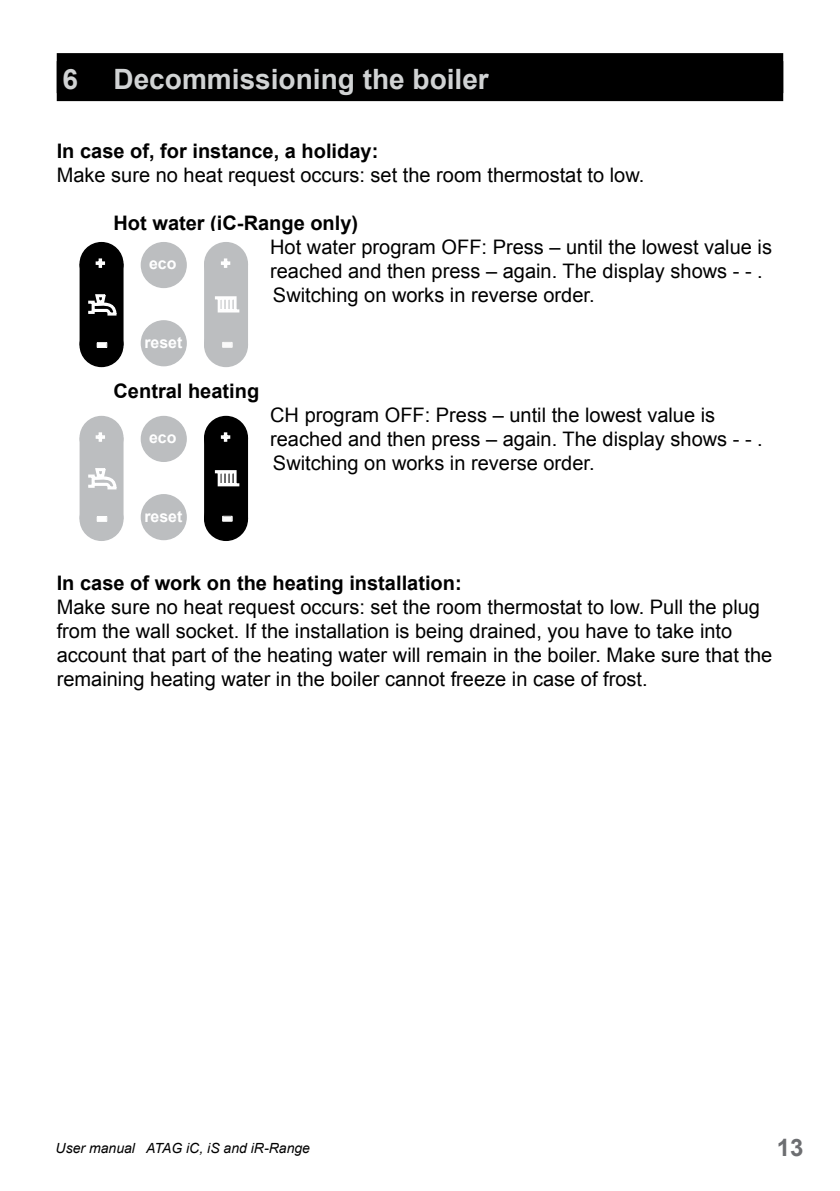
<style>
.page{position:relative;width:840px;height:1191px;background:#fff}
.page>*{position:absolute;margin:0;border:0;box-sizing:border-box;transform-origin:0 0}
.t1{font:700 35.2px "Arial";color:#fff}
.t2{font:700 35.2px "Arial";color:#fafafa}
.t3{font:700 28px "Arial";color:#d1d3d4}
.t4{font:700 24px "Arial";color:#6d6e71}
.t5{font:20px/24px "Arial";color:#000}
.t6{font:700 20px "Arial";color:#000}
.t7{font:700 16px "Arial";color:#fff}
.t8{font:700 15.8px "Arial";color:#fff}
.t9{font:italic 14px "Arial";color:#000}
</style>
<div class="page">
<div style="left:57px;top:61px;width:725px;height:40px;background:#000"></div>
<div style="left:57px;top:53px;width:725px;height:40px;background:#000"></div>
<div style="left:141px;top:243px;width:45px;height:44px;background:#bcbec0;border-radius:50%"></div>
<div style="left:141px;top:242px;width:46px;height:46px;border:1px solid #bcbec0;border-radius:50%"></div>
<div style="left:80px;top:243px;width:43px;height:42px;background:#000;border-radius:50%"></div>
<div style="left:79px;top:242px;width:44px;height:44px;border:1px solid #000;border-radius:50%"></div>
<div style="left:80px;top:324px;width:43px;height:42px;background:#000;border-radius:50%"></div>
<div style="left:79px;top:323px;width:44px;height:44px;border:1px solid #000;border-radius:50%"></div>
<div style="left:141px;top:321px;width:45px;height:44px;background:#bcbec0;border-radius:50%"></div>
<div style="left:141px;top:320px;width:46px;height:46px;border:1px solid #bcbec0;border-radius:50%"></div>
<div style="left:80px;top:264px;width:43px;height:81px;background:#000"></div>
<div style="left:79px;top:263px;width:44px;height:83px;border:1px solid #000"></div>
<div style="left:204px;top:243px;width:43px;height:42px;background:#bcbec0;border-radius:50%"></div>
<div style="left:204px;top:242px;width:44px;height:44px;border:1px solid #bcbec0;border-radius:50%"></div>
<div style="left:204px;top:324px;width:43px;height:42px;background:#bcbec0;border-radius:50%"></div>
<div style="left:204px;top:323px;width:44px;height:44px;border:1px solid #bcbec0;border-radius:50%"></div>
<div style="left:205px;top:264px;width:42px;height:81px;background:#bcbec0"></div>
<div style="left:204px;top:263px;width:44px;height:83px;border:1px solid #bcbec0"></div>
<svg style="left:88px;top:294px;width:29px;height:22px"></svg>
<svg style="left:95px;top:258px;width:11px;height:10px"></svg>
<div style="left:97px;top:342px;width:10px;height:5px;border:1px solid #fff"></div>
<div style="left:222px;top:342px;width:10px;height:5px;border:1px solid #f9f9f9"></div>
<svg style="left:220px;top:258px;width:11px;height:10px"></svg>
<svg style="left:215px;top:296px;width:25px;height:17px"></svg>
<div style="left:141px;top:416px;width:45px;height:45px;background:#bcbec0;border-radius:50%"></div>
<div style="left:141px;top:416px;width:46px;height:46px;border:1px solid #bcbec0;border-radius:50%"></div>
<div style="left:80px;top:416px;width:43px;height:43px;background:#bcbec0;border-radius:50%"></div>
<div style="left:79px;top:416px;width:44px;height:44px;border:1px solid #bcbec0;border-radius:50%"></div>
<div style="left:80px;top:497px;width:43px;height:43px;background:#bcbec0;border-radius:50%"></div>
<div style="left:79px;top:497px;width:44px;height:44px;border:1px solid #bcbec0;border-radius:50%"></div>
<div style="left:141px;top:495px;width:45px;height:44px;background:#bcbec0;border-radius:50%"></div>
<div style="left:141px;top:494px;width:46px;height:46px;border:1px solid #bcbec0;border-radius:50%"></div>
<div style="left:80px;top:438px;width:43px;height:81px;background:#bcbec0"></div>
<div style="left:79px;top:437px;width:44px;height:83px;border:1px solid #bcbec0"></div>
<div style="left:204px;top:416px;width:43px;height:43px;background:#000;border-radius:50%"></div>
<div style="left:204px;top:416px;width:44px;height:44px;border:1px solid #000;border-radius:50%"></div>
<div style="left:204px;top:497px;width:43px;height:43px;background:#000;border-radius:50%"></div>
<div style="left:204px;top:497px;width:44px;height:44px;border:1px solid #000;border-radius:50%"></div>
<div style="left:205px;top:438px;width:42px;height:81px;background:#000"></div>
<div style="left:204px;top:437px;width:44px;height:83px;border:1px solid #000"></div>
<svg style="left:88px;top:468px;width:29px;height:22px"></svg>
<svg style="left:95px;top:432px;width:11px;height:10px"></svg>
<div style="left:97px;top:516px;width:10px;height:5px;border:1px solid #fff"></div>
<div style="left:222px;top:516px;width:10px;height:5px;border:1px solid #f9f9f9"></div>
<svg style="left:220px;top:432px;width:11px;height:10px"></svg>
<svg style="left:214px;top:470px;width:26px;height:17px"></svg>
<h2 class="t3" style="left:62px;top:64px;width:17px">6</h2>
<h2 class="t3" style="left:113px;top:64px;width:376px">Decommissioning the boiler</h2>
<p class="t6" style="left:57px;top:140px;width:323px">In case of, for instance, a holiday:</p>
<p class="t5" style="left:57px;top:163px;width:588px">Make sure no heat request occurs: set the room thermostat to low.</p>
<p class="t6" style="left:113px;top:212px;width:246px">Hot water (iC-Range only)</p>
<p class="t5" style="left:270px;top:235px;width:503px">Hot water program OFF: Press – until the lowest value is reached and then press – again. The display shows - - .<br>Switching on works in reverse order.</p>
<p class="t8" style="left:96px;top:254px;width:11px">+</p>
<p class="t8" style="left:221px;top:254px;width:11px">+</p>
<p class="t7" style="left:149px;top:255px;width:29px">eco</p>
<p class="t7" style="left:144px;top:333px;width:40px">reset</p>
<h1 class="t1" style="left:95px;top:322px;width:13px">-</h1>
<h1 class="t2" style="left:220px;top:322px;width:13px">-</h1>
<p class="t6" style="left:113px;top:380px;width:147px">Central heating</p>
<p class="t8" style="left:96px;top:428px;width:11px">+</p>
<p class="t7" style="left:149px;top:429px;width:29px">eco</p>
<p class="t8" style="left:221px;top:428px;width:11px">+</p>
<p class="t5" style="left:270px;top:403px;width:494px">CH program OFF: Press – until the lowest value is reached and then press – again. The display shows - - .<br>Switching on works in reverse order.</p>
<p class="t7" style="left:144px;top:507px;width:40px">reset</p>
<h1 class="t1" style="left:95px;top:496px;width:13px">-</h1>
<h1 class="t2" style="left:220px;top:496px;width:13px">-</h1>
<p class="t6" style="left:57px;top:572px;width:406px">In case of work on the heating installation:</p>
<p class="t5" style="left:57px;top:595px;width:716px">Make sure no heat request occurs: set the room thermostat to low. Pull the plug from the wall socket. If the installation is being drained, you have to take into account that part of the heating water will remain in the boiler. Make sure that the remaining heating water in the boiler cannot freeze in case of frost.</p>
<p class="t9" style="left:56px;top:1140px;width:256px">User manual ATAG iC, iS and iR-Range</p>
<p class="t4" style="left:776px;top:1134px;width:28px">13</p>
</div>
